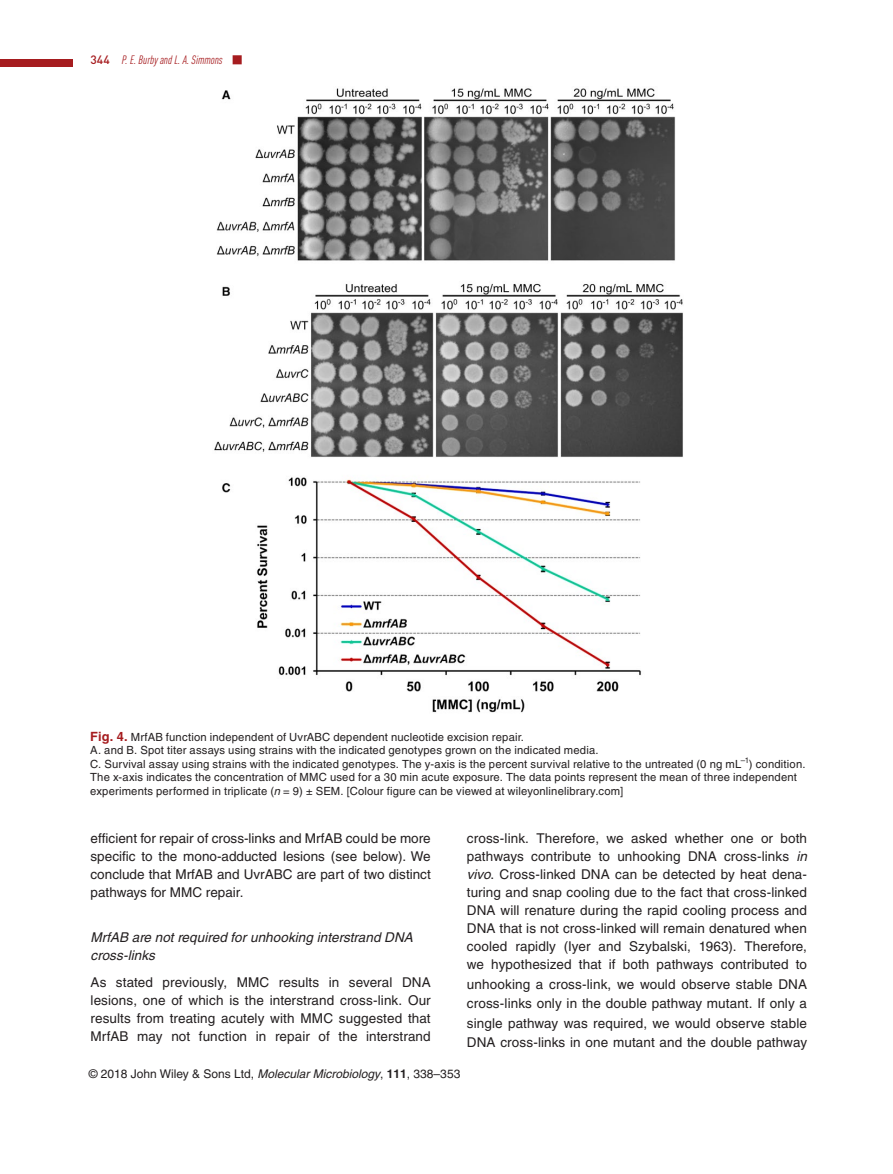
<style>
.page{position:relative;width:893px;height:1174px;background:#fff}
.page>*{position:absolute;margin:0;border:0;box-sizing:border-box;transform-origin:0 0}
.t1{font:13.5px/18px "Helvetica";letter-spacing:.005em;color:#231f20;text-align:justify}
.t2{font:italic 13.5px/18px "Helvetica";letter-spacing:.005em;color:#231f20}
.t3{font:italic 12px "Helvetica";color:#231f20}
.t4{font:italic condensed 12px "DINOT";color:#a61c1f}
.t5{font:12px "Helvetica";color:#231f20}
.t6{font:11.25px/13.5px "Helvetica";letter-spacing:.015em;color:#231f20}
.t7{font:7.8px "Helvetica";color:#231f20}
.s1{font-family:"DIN";font-weight:500;font-style:normal;font-stretch:normal}
.s2{font-weight:700;font-size:12.75px;color:#a61c1f}
.s3{font-style:italic}
.s4{font-style:normal}
.s5{font-weight:700;font-style:normal}
</style>
<div class="page">
<div style="left:0;top:59px;width:72px;height:8px;background:#a61c1f"></div>
<div style="left:233px;top:55px;width:9px;height:9px;border:3px solid #a61c1f"></div>
<img style="left:214px;top:88px;width:469px;height:625px">
<p class="t4" style="left:91px;top:51px;width:152px"><span class="s1">344</span> P. E. Burby and L. A. Simmons ■</p>
<p class="t6" style="left:90px;top:730px;width:653px"><span class="s2">Fig. 4.</span> MrfAB function independent of UvrABC dependent nucleotide excision repair.<br>A. and B. Spot titer assays using strains with the indicated genotypes grown on the indicated media.<br>C. Survival assay using strains with the indicated genotypes. The y-axis is the percent survival relative to the untreated (0 ng mL</p>
<p class="t7" style="left:741px;top:755px;width:10px">–1</p>
<p class="t6" style="left:90px;top:757px;width:717px;text-indent:659px">) condition.<br>The x-axis indicates the concentration of MMC used for a 30 min acute exposure. The data points represent the mean of three independent experiments performed in triplicate (<span class="s3">n</span> = 9) ± SEM. [Colour figure can be viewed at wileyonlinelibrary.com]</p>
<p class="t1" style="left:91px;top:829px;width:342px">efficient for repair of cross-links and MrfAB could be more specific to the mono-adducted lesions (see below). We conclude that MrfAB and UvrABC are part of two distinct pathways for MMC repair.</p>
<p class="t2" style="left:91px;top:928px;width:324px">MrfAB are not required for unhooking interstrand DNA cross-links</p>
<p class="t1" style="left:91px;top:973px;width:342px">As stated previously, MMC results in several DNA lesions, one of which is the interstrand cross-link. Our results from treating acutely with MMC suggested that MrfAB may not function in repair of the interstrand</p>
<p class="t1" style="left:467px;top:829px;width:342px">cross-link. Therefore, we asked whether one or both pathways contribute to unhooking DNA cross-links <span class="s3">in vivo</span>. Cross-linked DNA can be detected by heat dena&shy;turing and snap cooling due to the fact that cross-linked DNA will renature during the rapid cooling process and DNA that is not cross-linked will remain denatured when cooled rapidly (Iyer and Szybalski, 1963). Therefore, we hypothesized that if both pathways contributed to</p>
<p class="t1" style="left:467px;top:974px;width:342px;line-height:19.5px">unhooking a cross-link, we would observe stable DNA cross-links only in the double pathway mutant. If only a single pathway was required, we would observe stable DNA cross-links in one mutant and the double pathway</p>
<p class="t5" style="left:89px;top:1067px;width:7px">©2018JohnWiley</p>
<p class="t5" style="left:204px;top:1067px;width:7px">&amp;SonsL</p>
<p class="t3" style="left:251px;top:1067px;width:211px"><span class="s4">,</span> Molecular Microbiology<span class="s4">,</span> <span class="s5">111</span><span class="s4">, 338–353</span></p>
</div>
